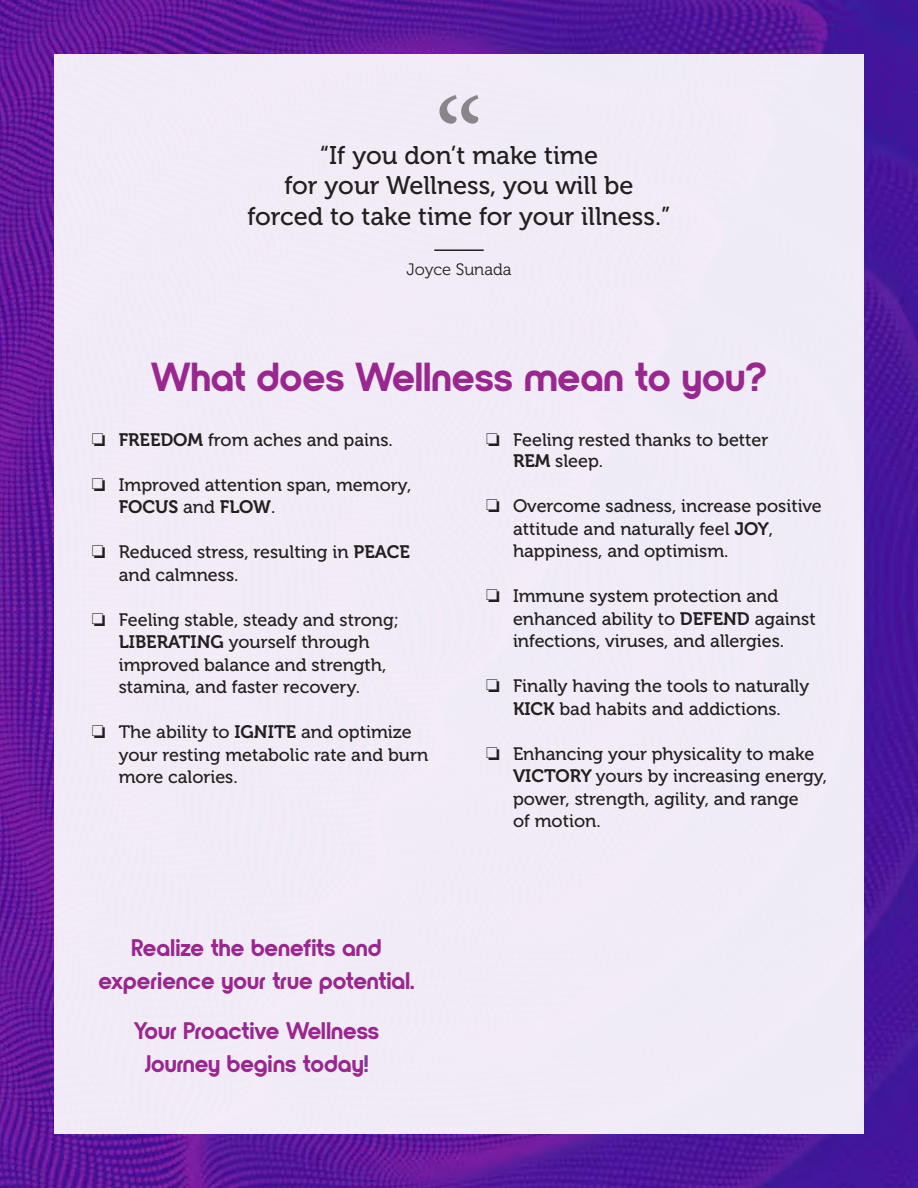
<style>
.page{position:relative;width:918px;height:1188px;background:#fff}
.page>*{position:absolute;margin:0;border:0;box-sizing:border-box;transform-origin:0 0}
.t1{font:700 40.5px "Nordeco";color:#9a268f}
.t2{font:25.5px "Museo 500";color:#231f20}
.t3{font:700 24px "Nordeco Cyrillic";color:#9a268f}
.t4{font:18px/22.5px "Museo 500";color:#231f20}
.t5{font:16.5px "Museo 300";color:#231f20}
.s1{font-family:"Museo 700"}
.s2{color:#7d3d97}
</style>
<div class="page">
<img style="left:0;top:0;width:918px;height:1188px">
<div style="left:54px;top:54px;width:809px;height:1080px;background:#f1ebf6"></div>
<svg style="left:439px;top:95px;width:40px;height:29px"></svg>
<hr style="left:434px;top:249px;width:50px;height:2px;background:#231f20">
<p class="t2" style="left:320px;top:141px;width:280px">“If you don’t make time</p>
<p class="t2" style="left:284px;top:172px;width:351px">for your Wellness, you will be</p>
<p class="t2" style="left:247px;top:202px;width:425px">forced to take time for your illness.”</p>
<p class="t5" style="left:407px;top:261px;width:106px">Joyce Sunada</p>
<p class="t1" style="left:151px;top:355px;width:617px">What does Wellness mean to you?</p>
<p class="t4" style="left:92px;top:428px;width:303px">❏ <span class="s1">FREEDOM</span> from aches and pains.</p>
<p class="t4" style="left:119px;top:473px;width:294px;text-indent:-27px">❏ Improved attention span, memory,<br><span class="s1">FOCUS</span> and <span class="s1">FLOW</span>.</p>
<p class="t4" style="left:119px;top:541px;width:293px;text-indent:-27px">❏ Reduced stress, resulting in <span class="s1">PEACE </span>and calmness.</p>
<p class="t4" style="left:119px;top:608px;width:282px;text-indent:-27px">❏ Feeling stable, steady and strong;<br><span class="s1">LIBERATING</span> yourself through improved balance and strength, stamina, and faster recovery.</p>
<p class="t4" style="left:119px;top:721px;width:311px;text-indent:-27px">❏ The ability to <span class="s1">IGNITE</span> and optimize your resting metabolic rate and burn more calories.</p>
<p class="t4" style="left:513px;top:429px;width:257px;line-height:21.6px;text-indent:-27px">❏ Feeling rested thanks to better<br><span class="s1">REM</span> sleep.</p>
<p class="t4" style="left:513px;top:495px;width:310px;text-indent:-27px">❏ Overcome sadness, increase positive attitude and naturally feel <span class="s1">JOY</span>, happiness, and optimism.</p>
<p class="t4" style="left:513px;top:585px;width:304px;text-indent:-27px">❏ Immune system protection and enhanced ability to <span class="s1">DEFEND</span> against infections, viruses, and allergies.</p>
<p class="t4" style="left:486px;top:675px;width:325px;text-align:center">❏ Finally having the tools to naturally<br><span class="s1">KICK</span> bad habits and addictions.</p>
<p class="t4" style="left:513px;top:742px;width:316px;text-indent:-27px">❏ Enhancing your physicality to make<br><span class="s1">VICTORY</span> yours by increasing energy, power, strength, agility, and range<br>of motion.</p>
<p class="t3" style="left:132px;top:935px;width:251px">Realize the benefits and</p>
<p class="t3" style="left:99px;top:968px;width:317px">experience your true potential.</p>
<p class="t3" style="left:134px;top:1018px;width:247px">Your Proactive Wellness</p>
<p class="t3" style="left:144px;top:1051px;width:226px">Journey begins today<span class="s2">!</span></p>
</div>
